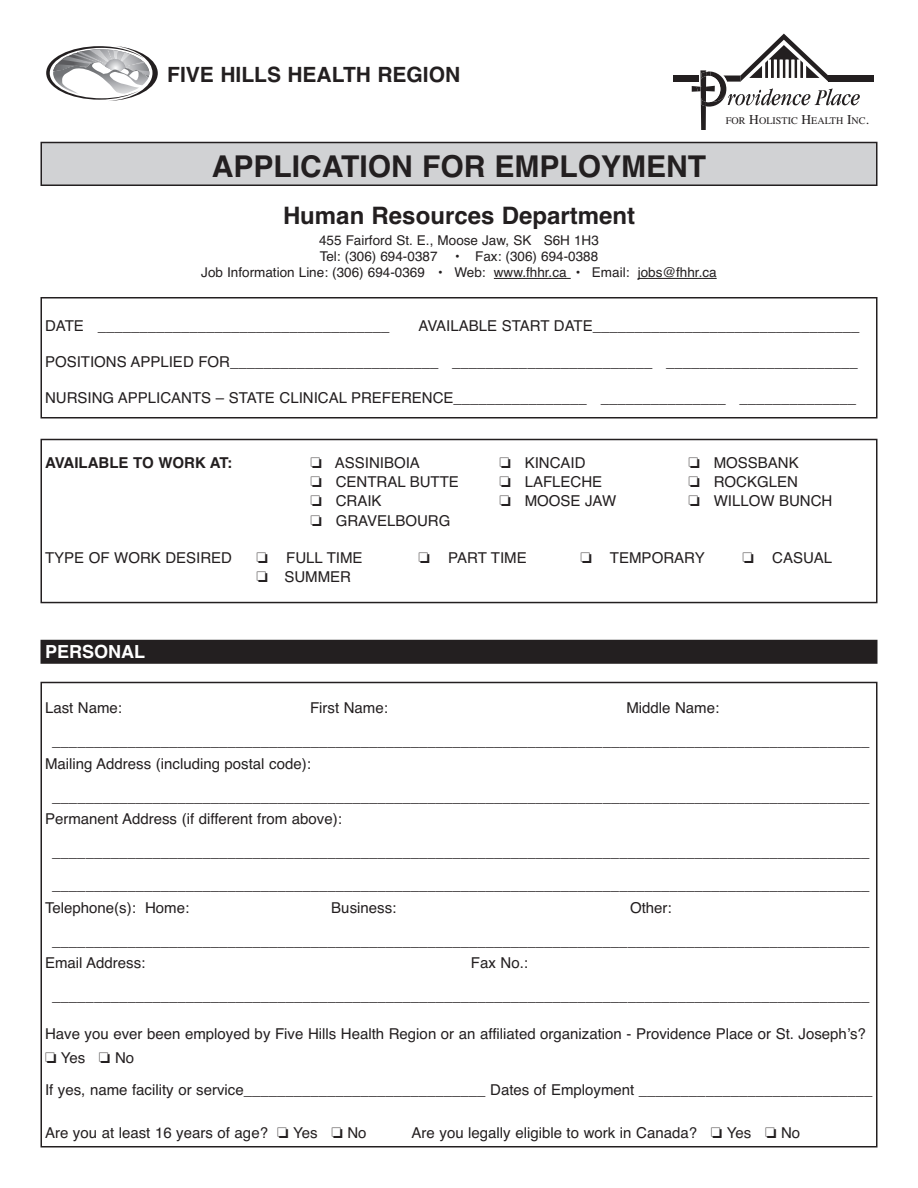
<style>
.page{position:relative;width:918px;height:1188px;background:#fff}
.page>*{position:absolute;margin:0;border:0;box-sizing:border-box;transform-origin:0 0}
.t1{font:700 30px "Helvetica";color:#231f20}
.t2{font:700 24px "Helvetica";color:#231f20}
.t3{font:700 21px "Helvetica";color:#231f20}
.t4{font:700 18px "Helvetica";color:#fff}
.t5{font:15px/22.5px "Helvetica";color:#231f20}
.t6{font:700 15px "Helvetica";color:#231f20}
.t7{font:13.5px/16.2px "Helvetica";color:#231f20;text-align:center}
.t8{font:10.2px "Times";color:#231f20}
.s1{font-size:13.5px}
.s2{font-weight:700}
</style>
<div class="page">
<div style="left:40px;top:439px;width:838px;height:164px;border:2px solid #231f20"></div>
<div style="left:41px;top:142px;width:836px;height:43px;background:#d1d2d4"></div>
<div style="left:40px;top:142px;width:838px;height:44px;border:2px solid #231f20"></div>
<hr style="left:494px;top:278px;width:77px;height:1px;background:#231f20">
<hr style="left:638px;top:278px;width:79px;height:1px;background:#231f20">
<div style="left:40px;top:640px;width:838px;height:24px;background:#231f20"></div>
<svg style="left:46px;top:46px;width:112px;height:55px"></svg>
<div style="left:828px;top:76px;width:45px;height:6px;background:#231f20"></div>
<svg style="left:691px;top:34px;width:169px;height:96px"></svg>
<div style="left:674px;top:76px;width:25px;height:6px;background:#231f20"></div>
<div style="left:725px;top:114px;width:153px;height:19px;background:#fff"></div>
<div style="left:40px;top:297px;width:838px;height:121px;border:2px solid #231f20"></div>
<h3 class="t3" style="left:167px;top:62px;width:295px">FIVE HILLS HEALTH REGION</h3>
<p class="t8" style="left:726px;top:114px;width:145px">FOR <span class="s1">H</span>OLISTIC <span class="s1">H</span>EALTH <span class="s1">I</span>NC<span class="s1">.</span></p>
<h1 class="t1" style="left:212px;top:149px;width:496px">APPLICATION FOR EMPLOYMENT</h1>
<h2 class="t2" style="left:283px;top:202px;width:354px">Human Resources Department</h2>
<p class="t7" style="left:201px;top:232px;width:517px">455 Fairford St. E., Moose Jaw, SK S6H 1H3<br>Tel: (306) 694-0387 • Fax: (306) 694-0388<br>Job Information Line: (306) 694-0369 • Web: www.fhhr.ca <span class="s2">•</span> Email: jobs@fhhr.ca</p>
<p class="t5" style="left:45px;top:314px;width:346px">DATE ___________________________________</p>
<p class="t5" style="left:419px;top:314px;width:443px">AVAILABLE START DATE________________________________</p>
<p class="t5" style="left:45px;top:350px;width:814px">POSITIONS APPLIED FOR_________________________ ________________________ _______________________</p>
<p class="t5" style="left:45px;top:386px;width:813px">NURSING APPLICANTS – STATE CLINICAL PREFERENCE________________ _______________ ______________</p>
<p class="t6" style="left:45px;top:454px;width:189px">AVAILABLE TO WORK AT:</p>
<p class="t5" style="left:311px;top:451px;width:111px">❏ ASSINIBOIA</p>
<p class="t5" style="left:500px;top:451px;width:88px">❏ KINCAID</p>
<p class="t5" style="left:689px;top:451px;width:112px">❏ MOSSBANK</p>
<p class="t5" style="left:311px;top:471px;width:150px">❏ CENTRAL BUTTE</p>
<p class="t5" style="left:500px;top:471px;width:104px">❏ LAFLECHE</p>
<p class="t5" style="left:689px;top:471px;width:111px">❏ ROCKGLEN</p>
<p class="t5" style="left:311px;top:490px;width:73px">❏ CRAIK</p>
<p class="t5" style="left:500px;top:490px;width:118px">❏ MOOSE JAW</p>
<p class="t5" style="left:689px;top:490px;width:145px">❏ WILLOW BUNCH</p>
<p class="t5" style="left:311px;top:509px;width:141px">❏ GRAVELBOURG</p>
<p class="t5" style="left:45px;top:547px;width:189px">TYPE OF WORK DESIRED</p>
<p class="t5" style="left:257px;top:547px;width:108px">❏ FULL TIME</p>
<p class="t5" style="left:419px;top:547px;width:110px">❏ PART TIME</p>
<p class="t5" style="left:581px;top:547px;width:126px">❏ TEMPORARY</p>
<p class="t5" style="left:743px;top:547px;width:91px">❏ CASUAL</p>
<p class="t5" style="left:257px;top:566px;width:96px">❏ SUMMER</p>
<p class="t4" style="left:45px;top:641px;width:102px">PERSONAL</p>
<p class="t5" style="left:45px;top:697px;width:79px">Last Name:</p>
<p class="t5" style="left:310px;top:697px;width:79px">First Name:</p>
<p class="t5" style="left:626px;top:697px;width:94px">Middle Name:</p>
<p class="t5" style="left:45px;top:730px;width:826px;text-indent:7px">__________________________________________________________________________________________________<br>Mailing Address (including postal code):</p>
<p class="t5" style="left:45px;top:785px;width:826px;text-indent:7px">__________________________________________________________________________________________________<br>Permanent Address (if different from above):</p>
<p class="t5" style="left:52px;top:841px;width:819px">__________________________________________________________________________________________________</p>
<p class="t5" style="left:45px;top:874px;width:826px;text-indent:7px">__________________________________________________________________________________________________<br>Telephone(s): Home:</p>
<p class="t5" style="left:331px;top:896px;width:67px">Business:</p>
<p class="t5" style="left:630px;top:896px;width:43px">Other:</p>
<p class="t5" style="left:45px;top:929px;width:826px;text-indent:7px">__________________________________________________________________________________________________<br>Email Address:</p>
<p class="t5" style="left:471px;top:952px;width:59px">Fax No.:</p>
<p class="t5" style="left:52px;top:985px;width:819px">__________________________________________________________________________________________________</p>
<p class="t5" style="left:45px;top:1022px;width:822px;line-height:24px">Have you ever been employed by Five Hills Health Region or an affiliated organization - Providence Place or St. Josephʼs? ❏ Yes ❏ No</p>
<p class="t5" style="left:45px;top:1078px;width:829px">If yes, name facility or service_____________________________ Dates of Employment ____________________________</p>
<p class="t5" style="left:45px;top:1121px;width:323px">Are you at least 16 years of age? ❏ Yes ❏ No</p>
<p class="t5" style="left:412px;top:1121px;width:390px">Are you legally eligible to work in Canada? ❏ Yes ❏ No</p>
</div>
